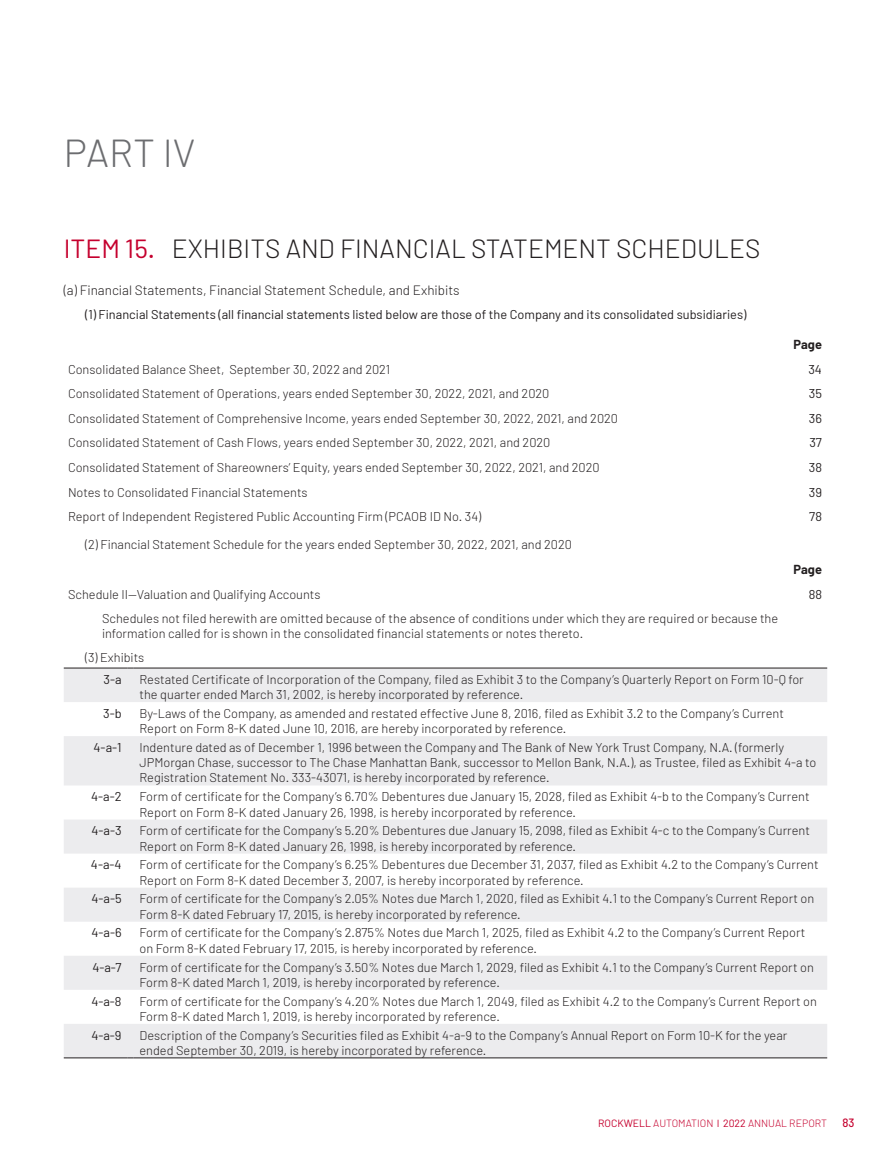
<style>
.page{position:relative;width:891px;height:1161px;background:#fff}
.page>*{position:absolute;margin:0;border:0;box-sizing:border-box;transform-origin:0 0}
.title1_part{font:300 39px "Barlow";color:#6c6d70}
.title2_item{font:300 26.25px "Barlow";color:#231f20}
.p_span{font:300 13.5px "Barlow";color:#231f20}
.tab_current_L{font:300 12.75px/15.3px "Barlow";color:#231f20}
.tab_indent3{font:300 12.75px/15.3px "Barlow";color:#231f20}
.bullet_let_num_follo{font:12.75px "Barlow";color:#231f20}
.tab_indent2{font:300 12.75px "Barlow";color:#231f20}
.tab_current_R{font:12.75px "Barlow";color:#231f20}
.tab_current_R-2{font:700 12.75px "Barlow";color:#231f20}
.t1{font:500 12px "Barlow";color:#c5002e;scale:.95 1}
.t2{font:300 10.5px "Barlow";color:#c5002e}
.s1{font-weight:400;color:#c5002e}
.s2{font-weight:400}
</style>
<div class="page">
<svg style="left:64px;top:669px;width:763px;height:389px;fill:#ececee"></svg>
<hr style="left:64px;top:668px;width:64px;height:1px;background:#231f20">
<hr style="left:134px;top:668px;width:693px;height:1px;background:#231f20">
<hr style="left:64px;top:1058px;width:64px;height:1px;background:#231f20">
<hr style="left:134px;top:1058px;width:693px;height:1px;background:#231f20">
<p class="title1_part" style="left:64px;top:128px;width:133px">PART IV</p>
<p class="title2_item" style="left:64px;top:232px;width:698px"><span class="s1">ITEM 15.</span> EXHIBITS AND FINANCIAL STATEMENT SCHEDULES</p>
<p class="p_span" style="left:64px;top:282px;width:397px">(a) Financial Statements, Financial Statement Schedule, and Exhibits</p>
<p class="bullet_let_num_follo" style="left:85px;top:307px;width:663px">(1) Financial Statements (all financial statements listed below are those of the Company and its consolidated subsidiaries)</p>
<p class="tab_current_R-2" style="left:794px;top:336px;width:30px">Page</p>
<p class="tab_current_L" style="left:68px;top:361px;width:324px">Consolidated Balance Sheet, September 30, 2022 and 2021</p>
<p class="tab_current_R" style="left:808px;top:361px;width:15px">34</p>
<p class="tab_current_L" style="left:68px;top:386px;width:483px">Consolidated Statement of Operations, years ended September 30, 2022, 2021, and 2020</p>
<p class="tab_current_R" style="left:809px;top:386px;width:15px">35</p>
<p class="tab_current_L" style="left:68px;top:410px;width:552px">Consolidated Statement of Comprehensive Income, years ended September 30, 2022, 2021, and 2020</p>
<p class="tab_current_R" style="left:809px;top:410px;width:15px">36</p>
<p class="tab_current_L" style="left:68px;top:435px;width:484px">Consolidated Statement of Cash Flows, years ended September 30, 2022, 2021, and 2020</p>
<p class="tab_current_R" style="left:809px;top:435px;width:14px">37</p>
<p class="tab_current_L" style="left:68px;top:460px;width:533px">Consolidated Statement of Shareowners’ Equity, years ended September 30, 2022, 2021, and 2020</p>
<p class="tab_current_R" style="left:809px;top:460px;width:15px">38</p>
<p class="tab_current_L" style="left:68px;top:484px;width:241px">Notes to Consolidated Financial Statements</p>
<p class="tab_current_R" style="left:809px;top:484px;width:15px">39</p>
<p class="tab_current_L" style="left:68px;top:509px;width:415px">Report of Independent Registered Public Accounting Firm (PCAOB ID No. 34)</p>
<p class="tab_current_R" style="left:809px;top:509px;width:14px">78</p>
<p class="tab_indent2" style="left:85px;top:537px;width:488px">(2) Financial Statement Schedule for the years ended September 30, 2022, 2021, and 2020</p>
<p class="tab_current_R-2" style="left:794px;top:562px;width:30px">Page</p>
<p class="tab_current_L" style="left:68px;top:586px;width:254px">Schedule II—Valuation and Qualifying Accounts</p>
<p class="tab_current_R" style="left:809px;top:586px;width:15px">88</p>
<p class="tab_indent3" style="left:102px;top:610px;width:678px">Schedules not filed herewith are omitted because of the absence of conditions under which they are required or because the information called for is shown in the consolidated financial statements or notes thereto.</p>
<p class="tab_indent2" style="left:85px;top:649px;width:61px">(3) Exhibits</p>
<p class="tab_current_R" style="left:103px;top:671px;width:20px">3-a</p>
<p class="tab_current_L" style="left:140px;top:671px;width:666px">Restated Certificate of Incorporation of the Company, filed as Exhibit 3 to the Company’s Quarterly Report on Form 10-Q for the quarter ended March 31, 2002, is hereby incorporated by reference.</p>
<p class="tab_current_R" style="left:103px;top:705px;width:20px">3-b</p>
<p class="tab_current_L" style="left:140px;top:705px;width:646px">By-Laws of the Company, as amended and restated effective June 8, 2016, filed as Exhibit 3.2 to the Company’s Current<br>Report on Form 8-K dated June 10, 2016, are hereby incorporated by reference.</p>
<p class="tab_current_R" style="left:94px;top:739px;width:29px">4-a-1</p>
<p class="tab_current_L" style="left:140px;top:739px;width:678px">Indenture dated as of December 1, 1996 between the Company and The Bank of New York Trust Company, N.A. (formerly<br>JPMorgan Chase, successor to The Chase Manhattan Bank, successor to Mellon Bank, N.A.), as Trustee, filed as Exhibit 4-a to<br>Registration Statement No. 333-43071, is hereby incorporated by reference.</p>
<p class="tab_current_R" style="left:91px;top:789px;width:32px">4-a-2</p>
<p class="tab_current_L" style="left:140px;top:789px;width:672px">Form of certificate for the Company’s 6.70% Debentures due January 15, 2028, filed as Exhibit 4-b to the Company’s Current<br>Report on Form 8-K dated January 26, 1998, is hereby incorporated by reference.</p>
<p class="tab_current_R" style="left:91px;top:823px;width:32px">4-a-3</p>
<p class="tab_current_L" style="left:140px;top:823px;width:672px">Form of certificate for the Company’s 5.20% Debentures due January 15, 2098, filed as Exhibit 4-c to the Company’s Current<br>Report on Form 8-K dated January 26, 1998, is hereby incorporated by reference.</p>
<p class="tab_current_R" style="left:91px;top:857px;width:32px">4-a-4</p>
<p class="tab_current_L" style="left:140px;top:857px;width:681px">Form of certificate for the Company’s 6.25% Debentures due December 31, 2037, filed as Exhibit 4.2 to the Company’s Current<br>Report on Form 8-K dated December 3, 2007, is hereby incorporated by reference.</p>
<p class="tab_current_R" style="left:91px;top:891px;width:32px">4-a-5</p>
<p class="tab_current_L" style="left:140px;top:891px;width:676px">Form of certificate for the Company’s 2.05% Notes due March 1, 2020, filed as Exhibit 4.1 to the Company’s Current Report on<br>Form 8-K dated February 17, 2015, is hereby incorporated by reference.</p>
<p class="tab_current_R" style="left:91px;top:925px;width:32px">4-a-6</p>
<p class="tab_current_L" style="left:140px;top:925px;width:667px">Form of certificate for the Company’s 2.875% Notes due March 1, 2025, filed as Exhibit 4.2 to the Company’s Current Report on Form 8-K dated February 17, 2015, is hereby incorporated by reference.</p>
<p class="tab_current_R" style="left:92px;top:959px;width:31px">4-a-7</p>
<p class="tab_current_L" style="left:140px;top:959px;width:676px">Form of certificate for the Company’s 3.50% Notes due March 1, 2029, filed as Exhibit 4.1 to the Company’s Current Report on<br>Form 8-K dated March 1, 2019, is hereby incorporated by reference.</p>
<p class="tab_current_R" style="left:91px;top:993px;width:32px">4-a-8</p>
<p class="tab_current_L" style="left:140px;top:993px;width:679px">Form of certificate for the Company’s 4.20% Notes due March 1, 2049, filed as Exhibit 4.2 to the Company’s Current Report on<br>Form 8-K dated March 1, 2019, is hereby incorporated by reference.</p>
<p class="tab_current_R" style="left:91px;top:1027px;width:32px">4-a-9</p>
<p class="tab_current_L" style="left:140px;top:1027px;width:649px">Description of the Company’s Securities filed as Exhibit 4-a-9 to the Company’s Annual Report on Form 10-K for the year ended September 30, 2019, is hereby incorporated by reference.</p>
<p class="t2" style="left:598px;top:1116px;width:231px"><span class="s2">ROCKWELL</span> AUTOMATION ❘ <span class="s2">2022</span> ANNUAL REPORT</p>
<p class="t1" style="left:843px;top:1115px;width:14px">83</p>
</div>
